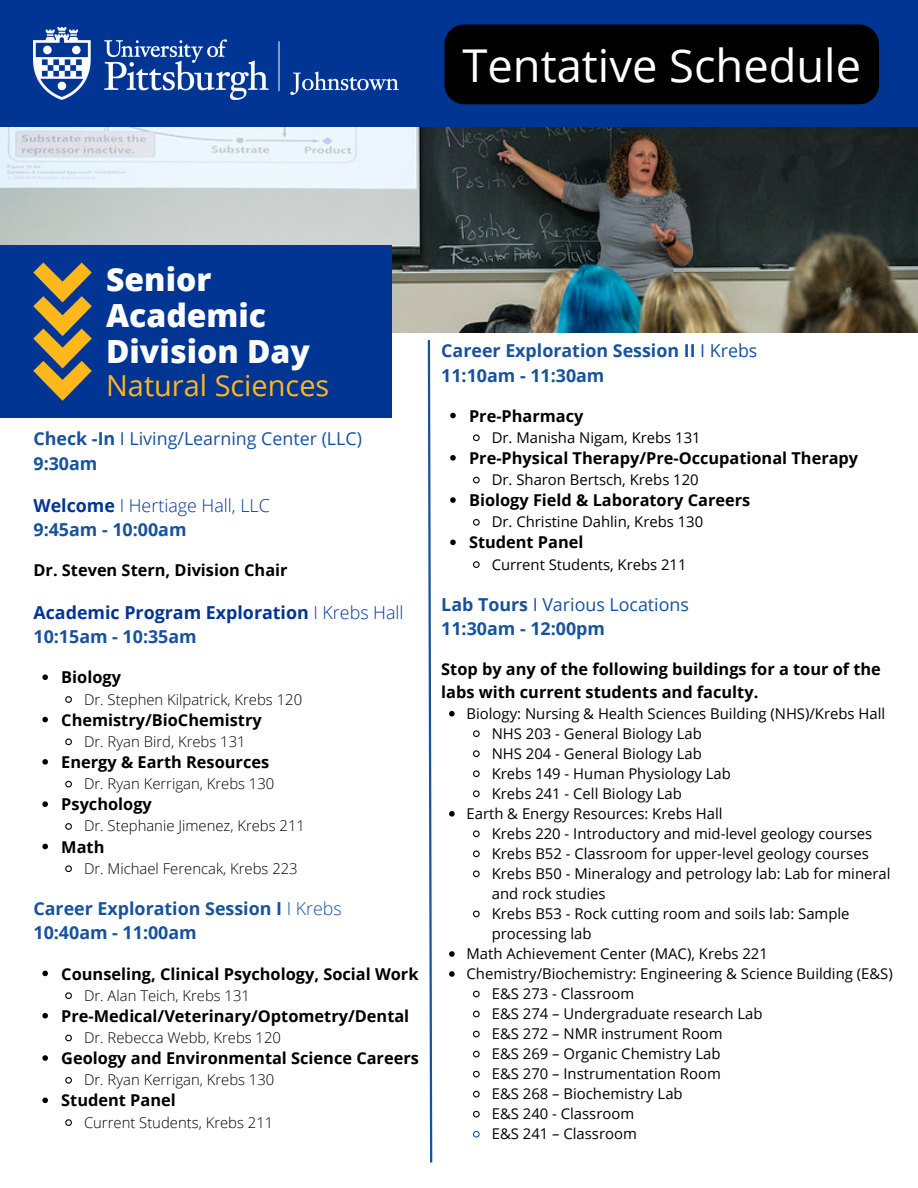
<style>
.page{position:relative;width:918px;height:1188px;background:#fff}
.page>*{position:absolute;margin:0;border:0;box-sizing:border-box;transform-origin:0 0}
.t1{font:45.3px "Open Sans";color:#fff}
.t2{font:800 31.95px/36px "Open Sans";color:#fdfdfd}
.t3{font:28.95px "Open Sans";color:#ffb81c}
.t4{font:700 17.85px/24.5px "Open Sans";color:#17529c}
.t5{font:700 17.85px/24.5px "Open Sans";color:#003594}
.t6{font:17.85px/24.5px "Open Sans";color:#17529c}
.t7{font:300 17.85px/24.5px "Open Sans";color:#003594}
.t8{font:700 16.35px/22.2px "Open Sans";color:#000}
.t9{font:14.85px "Open Sans";color:#000}
.t10{font:300 14.85px "Open Sans";color:#000}
.s1{font-weight:700}
.s2{font-weight:700;color:#17529c}
.s3{font-weight:300}
.s4{color:#17529c}
.s5{font-weight:400}
</style>
<div class="page">
<div style="left:0;top:0;width:918px;height:134px;background:#003594"></div>
<img style="left:0;top:128px;width:918px;height:204px">
<img style="left:33px;top:27px;width:366px;height:72px">
<div style="left:0;top:245px;width:392px;height:172px;background:#003594"></div>
<svg style="left:33px;top:263px;width:59px;height:138px"></svg>
<svg style="left:42px;top:674px;width:6px;height:6px"></svg>
<svg style="left:65px;top:696px;width:7px;height:7px"></svg>
<svg style="left:42px;top:717px;width:6px;height:5px"></svg>
<svg style="left:65px;top:738px;width:7px;height:8px"></svg>
<svg style="left:42px;top:759px;width:6px;height:6px"></svg>
<svg style="left:65px;top:780px;width:7px;height:8px"></svg>
<svg style="left:42px;top:801px;width:6px;height:6px"></svg>
<svg style="left:65px;top:823px;width:7px;height:7px"></svg>
<svg style="left:42px;top:844px;width:6px;height:5px"></svg>
<svg style="left:65px;top:865px;width:7px;height:8px"></svg>
<svg style="left:42px;top:971px;width:6px;height:5px"></svg>
<svg style="left:65px;top:992px;width:7px;height:7px"></svg>
<svg style="left:42px;top:1013px;width:6px;height:6px"></svg>
<svg style="left:65px;top:1034px;width:7px;height:8px"></svg>
<svg style="left:42px;top:1055px;width:6px;height:6px"></svg>
<svg style="left:65px;top:1077px;width:7px;height:7px"></svg>
<svg style="left:42px;top:1098px;width:6px;height:5px"></svg>
<svg style="left:65px;top:1119px;width:7px;height:7px"></svg>
<svg style="left:450px;top:413px;width:6px;height:5px"></svg>
<svg style="left:473px;top:434px;width:7px;height:8px"></svg>
<svg style="left:450px;top:455px;width:6px;height:6px"></svg>
<svg style="left:473px;top:476px;width:7px;height:8px"></svg>
<svg style="left:450px;top:497px;width:6px;height:6px"></svg>
<svg style="left:473px;top:519px;width:7px;height:7px"></svg>
<svg style="left:450px;top:540px;width:6px;height:5px"></svg>
<svg style="left:473px;top:561px;width:7px;height:7px"></svg>
<svg style="left:449px;top:711px;width:6px;height:5px"></svg>
<svg style="left:473px;top:730px;width:7px;height:7px"></svg>
<svg style="left:473px;top:750px;width:7px;height:8px"></svg>
<svg style="left:473px;top:770px;width:7px;height:8px"></svg>
<svg style="left:473px;top:790px;width:7px;height:8px"></svg>
<svg style="left:449px;top:811px;width:6px;height:6px"></svg>
<svg style="left:473px;top:830px;width:7px;height:8px"></svg>
<svg style="left:473px;top:850px;width:7px;height:8px"></svg>
<svg style="left:473px;top:870px;width:7px;height:8px"></svg>
<svg style="left:473px;top:910px;width:7px;height:8px"></svg>
<svg style="left:449px;top:951px;width:6px;height:6px"></svg>
<svg style="left:449px;top:971px;width:6px;height:6px"></svg>
<svg style="left:473px;top:990px;width:7px;height:8px"></svg>
<svg style="left:473px;top:1010px;width:7px;height:8px"></svg>
<svg style="left:473px;top:1030px;width:7px;height:8px"></svg>
<svg style="left:473px;top:1050px;width:7px;height:8px"></svg>
<svg style="left:473px;top:1070px;width:7px;height:8px"></svg>
<svg style="left:473px;top:1090px;width:7px;height:8px"></svg>
<svg style="left:473px;top:1110px;width:7px;height:8px"></svg>
<svg style="left:473px;top:1130px;width:7px;height:8px"></svg>
<svg style="left:427px;top:340px;width:6px;height:823px"></svg>
<div style="left:444px;top:24px;width:435px;height:80px;background:#000;border-radius:20px"></div>
<h1 class="t1" style="left:463px;top:34px;width:400px">Tentative Schedule</h1>
<h2 class="t2" style="left:106px;top:260px;width:205px">Senior<br>Academic<br>Division Day</h2>
<h3 class="t3" style="left:106px;top:365px;width:225px">Natural Sciences</h3>
<p class="t6" style="left:33px;top:426px;width:330px"><span class="s1">Check -In</span> I Living/Learning Center (LLC)<br><span class="s1">9:30am</span></p>
<p class="t7" style="left:33px;top:493px;width:238px"><span class="s1">Welcome</span> I Hertiage Hall, LLC<br><span class="s2">9:45am - 10:00am</span></p>
<p class="t8" style="left:33px;top:559px;width:256px">Dr. Steven Stern, Division Chair</p>
<p class="t5" style="left:33px;top:600px;width:372px">Academic Program Exploration <span class="s3">I Krebs Hall<br></span><span class="s4">10:15am - 10:35am</span></p>
<p class="t8" style="left:61px;top:666px;width:61px">Biology</p>
<p class="t10" style="left:84px;top:689px;width:220px">Dr. Stephen Kilpatrick, Krebs 120</p>
<p class="t8" style="left:61px;top:708px;width:202px">Chemistry/BioChemistry</p>
<p class="t10" style="left:84px;top:731px;width:163px">Dr. Ryan Bird, Krebs 131</p>
<p class="t8" style="left:61px;top:751px;width:209px">Energy &amp; Earth Resources</p>
<p class="t10" style="left:84px;top:773px;width:192px">Dr. Ryan Kerrigan, Krebs 130</p>
<p class="t8" style="left:61px;top:793px;width:92px">Psychology</p>
<p class="t10" style="left:84px;top:816px;width:222px">Dr. Stephanie Jimenez, Krebs 211</p>
<p class="t8" style="left:61px;top:835px;width:45px">Math</p>
<p class="t10" style="left:84px;top:858px;width:215px">Dr. Michael Ferencak, Krebs 223</p>
<p class="t4" style="left:33px;top:896px;width:310px">Career Exploration Session I <span class="s3">I Krebs<br></span>10:40am - 11:00am</p>
<p class="t8" style="left:61px;top:962px;width:359px">Counseling, Clinical Psychology, Social Work</p>
<p class="t10" style="left:84px;top:985px;width:168px">Dr. Alan Teich, Krebs 131</p>
<p class="t8" style="left:61px;top:1004px;width:350px">Pre-Medical/Veterinary/Optometry/Dental</p>
<p class="t10" style="left:84px;top:1027px;width:199px">Dr. Rebecca Webb, Krebs 120</p>
<p class="t8" style="left:61px;top:1047px;width:359px">Geology and Environmental Science Careers</p>
<p class="t10" style="left:84px;top:1069px;width:192px">Dr. Ryan Kerrigan, Krebs 130</p>
<p class="t8" style="left:61px;top:1089px;width:116px">Student Panel</p>
<p class="t10" style="left:84px;top:1112px;width:191px">Current Students, Krebs 211</p>
<p class="t4" style="left:441px;top:338px;width:318px">Career Exploration Session II <span class="s5">I Krebs<br></span>11:10am - 11:30am</p>
<p class="t8" style="left:469px;top:404px;width:116px">Pre-Pharmacy</p>
<p class="t9" style="left:492px;top:427px;width:210px">Dr. Manisha Nigam, Krebs 131</p>
<p class="t8" style="left:469px;top:446px;width:391px">Pre-Physical Therapy/Pre-Occupational Therapy</p>
<p class="t9" style="left:492px;top:469px;width:208px">Dr. Sharon Bertsch, Krebs 120</p>
<p class="t8" style="left:469px;top:489px;width:283px">Biology Field &amp; Laboratory Careers</p>
<p class="t9" style="left:492px;top:511px;width:213px">Dr. Christine Dahlin, Krebs 130</p>
<p class="t8" style="left:469px;top:531px;width:116px">Student Panel</p>
<p class="t9" style="left:492px;top:554px;width:196px">Current Students, Krebs 211</p>
<p class="t4" style="left:441px;top:592px;width:249px">Lab Tours <span class="s5">I Various Locations<br></span>11:30am - 12:00pm</p>
<p class="t8" style="left:441px;top:658px;width:441px">Stop by any of the following buildings for a tour of the labs with current students and faculty.</p>
<p class="t9" style="left:467px;top:703px;width:420px">Biology: Nursing &amp; Health Sciences Building (NHS)/Krebs Hall</p>
<p class="t9" style="left:492px;top:723px;width:212px">NHS 203 - General Biology Lab</p>
<p class="t9" style="left:492px;top:743px;width:212px">NHS 204 - General Biology Lab</p>
<p class="t9" style="left:492px;top:763px;width:241px">Krebs 149 - Human Physiology Lab</p>
<p class="t9" style="left:492px;top:783px;width:192px">Krebs 241 - Cell Biology Lab</p>
<p class="t9" style="left:467px;top:803px;width:257px">Earth &amp; Energy Resources: Krebs Hall</p>
<p class="t9" style="left:492px;top:823px;width:382px">Krebs 220 - Introductory and mid-level geology courses</p>
<p class="t9" style="left:492px;top:843px;width:378px">Krebs B52 - Classroom for upper-level geology courses</p>
<p class="t9" style="left:492px;top:863px;width:400px">Krebs B50 - Mineralogy and petrology lab: Lab for mineral</p>
<p class="t9" style="left:492px;top:883px;width:115px">and rock studies</p>
<p class="t9" style="left:492px;top:903px;width:359px">Krebs B53 - Rock cutting room and soils lab: Sample</p>
<p class="t9" style="left:492px;top:923px;width:101px">processing lab</p>
<p class="t9" style="left:467px;top:943px;width:303px">Math Achievement Center (MAC), Krebs 221</p>
<p class="t9" style="left:467px;top:963px;width:428px">Chemistry/Biochemistry: Engineering &amp; Science Building (E&amp;S)</p>
<p class="t9" style="left:492px;top:983px;width:144px">E&amp;S 273 - Classroom</p>
<p class="t9" style="left:492px;top:1003px;width:272px">E&amp;S 274 – Undergraduate research Lab</p>
<p class="t9" style="left:492px;top:1023px;width:232px">E&amp;S 272 – NMR instrument Room</p>
<p class="t9" style="left:492px;top:1043px;width:230px">E&amp;S 269 – Organic Chemistry Lab</p>
<p class="t9" style="left:492px;top:1063px;width:231px">E&amp;S 270 – Instrumentation Room</p>
<p class="t9" style="left:492px;top:1083px;width:192px">E&amp;S 268 – Biochemistry Lab</p>
<p class="t9" style="left:492px;top:1103px;width:144px">E&amp;S 240 - Classroom</p>
<p class="t9" style="left:492px;top:1123px;width:147px">E&amp;S 241 – Classroom</p>
</div>
